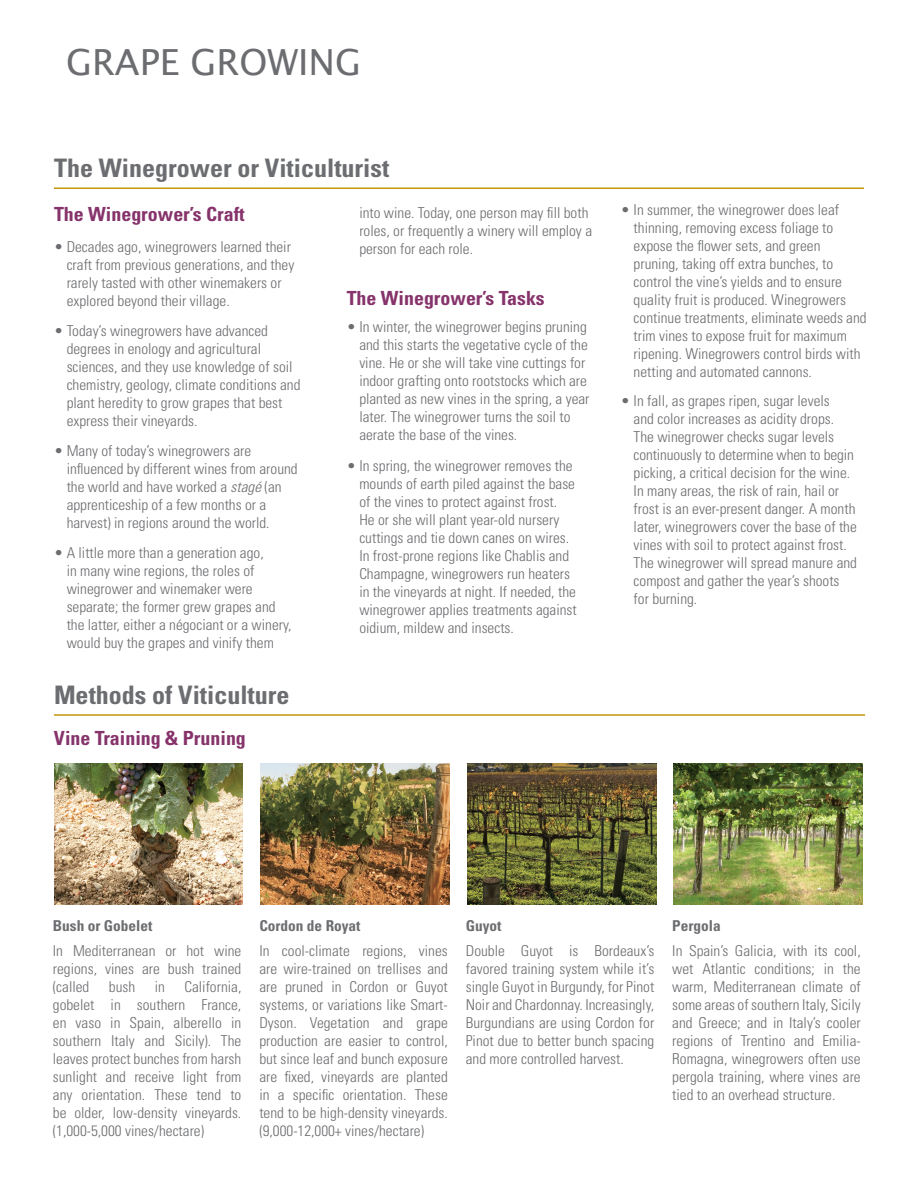
<style>
.page{position:relative;width:918px;height:1188px;background:#fff}
.page>*{position:absolute;margin:0;border:0;box-sizing:border-box;transform-origin:0 0}
.t1{font:36px "Lucida Grande";color:#6c6d70}
.t2{font:700 condensed 25.5px "Univers LT Std";color:#6c6d70}
.t3{font:700 condensed 19.5px "Univers LT Std";color:#86336b}
.t4{font:300 condensed 15px/18px "Univers LT Std";color:#6c6d70}
.t5{font:700 condensed 15px "Univers LT Std";color:#6c6d70}
.s1{font-style:italic}
</style>
<div class="page">
<hr style="left:54px;top:188px;width:810px;height:1px;background:#c49608">
<img style="left:674px;top:764px;width:189px;height:140px">
<img style="left:54px;top:764px;width:189px;height:140px">
<hr style="left:54px;top:714px;width:811px;height:2px;background:#c49608">
<img style="left:467px;top:764px;width:189px;height:140px">
<img style="left:261px;top:764px;width:189px;height:140px">
<h1 class="t1" style="left:66px;top:42px;width:291px">GRAPE GROWING</h1>
<h2 class="t2" style="left:54px;top:153px;width:337px">The Winegrower or Viticulturist</h2>
<h3 class="t3" style="left:54px;top:203px;width:192px">The Winegrower’s Craft</h3>
<p class="t4" style="left:67px;top:238px;width:229px;text-indent:-13px">• Decades ago, winegrowers learned their craft from previous generations, and they rarely tasted with other winemakers or explored beyond their village.</p>
<p class="t4" style="left:67px;top:322px;width:235px;text-indent:-13px">• Today’s winegrowers have advanced degrees in enology and agricultural sciences, and they use knowledge of soil chemistry, geology, climate conditions and plant heredity to grow grapes that best express their vineyards.</p>
<p class="t4" style="left:67px;top:442px;width:233px;text-indent:-13px">• Many of today’s winegrowers are influenced by different wines from around the world and have worked a <span class="s1">stagé</span> (an apprenticeship of a few months or a harvest) in regions around the world.</p>
<p class="t4" style="left:67px;top:544px;width:226px;text-indent:-13px">• A little more than a generation ago,<br>in many wine regions, the roles of winegrower and winemaker were separate; the former grew grapes and the latter, either a négociant or a winery, would buy the grapes and vinify them</p>
<h2 class="t2" style="left:54px;top:680px;width:237px">Methods of Viticulture</h2>
<h3 class="t3" style="left:54px;top:726px;width:193px">Vine Training &amp; Pruning</h3>
<p class="t4" style="left:359px;top:204px;width:234px">into wine. Today, one person may fill both roles, or frequently a winery will employ a person for each role.</p>
<h3 class="t3" style="left:347px;top:286px;width:200px">The Winegrower’s Tasks</h3>
<p class="t4" style="left:359px;top:318px;width:232px;text-indent:-13px">• In winter, the winegrower begins pruning and this starts the vegetative cycle of the vine. He or she will take vine cuttings for indoor grafting onto rootstocks which are planted as new vines in the spring, a year later. The winegrower turns the soil to aerate the base of the vines.</p>
<p class="t4" style="left:359px;top:457px;width:219px;text-indent:-13px">• In spring, the winegrower removes the mounds of earth piled against the base of the vines to protect against frost.<br>He or she will plant year-old nursery cuttings and tie down canes on wires.<br>In frost-prone regions like Chablis and Champagne, winegrowers run heaters in the vineyards at night. If needed, the winegrower applies treatments against oidium, mildew and insects.</p>
<p class="t4" style="left:634px;top:200px;width:235px;text-indent:-13px">• In summer, the winegrower does leaf thinning, removing excess foliage to expose the flower sets, and green pruning, taking off extra bunches, to control the vine’s yields and to ensure quality fruit is produced. Winegrowers continue treatments, eliminate weeds and trim vines to expose fruit for maximum ripening. Winegrowers control birds with netting and automated cannons.</p>
<p class="t4" style="left:634px;top:391px;width:225px;text-indent:-13px">• In fall, as grapes ripen, sugar levels<br>and color increases as acidity drops.<br>The winegrower checks sugar levels continuously to determine when to begin picking, a critical decision for the wine.<br>In many areas, the risk of rain, hail or frost is an ever-present danger. A month later, winegrowers cover the base of the vines with soil to protect against frost.<br>The winegrower will spread manure and compost and gather the year’s shoots for burning.</p>
<p class="t5" style="left:53px;top:917px;width:101px">Bush or Gobelet</p>
<p class="t4" style="left:53px;top:942px;width:190px;text-align:justify">In Mediterranean or hot wine regions, vines are bush trained (called</p>
<p class="t4" style="left:53px;top:978px;width:190px;text-align:justify;text-indent:132px">California, gobelet in southern France, en vaso in Spain, alberello in southern Italy and Sicily). The leaves protect bunches from harsh sunlight and receive light from any orientation. These tend to be older, low-density vineyards. (1,000-5,000 vines/hectare)</p>
<p class="t4" style="left:109px;top:978px;width:28px">bush</p>
<p class="t4" style="left:155px;top:978px;width:12px">in</p>
<p class="t5" style="left:259px;top:917px;width:103px">Cordon de Royat</p>
<p class="t4" style="left:259px;top:942px;width:190px;text-align:justify">In cool-climate regions, vines are wire-trained on trellises and are pruned in Cordon or Guyot systems, or variations like Smart-Dyson. Vegetation and grape production are easier to control, but since leaf and bunch exposure are fixed, vineyards are planted in a specific orientation. These tend to be high-density vineyards. (9,000-12,000+ vines/hectare)</p>
<p class="t5" style="left:466px;top:917px;width:37px">Guyot</p>
<p class="t4" style="left:466px;top:942px;width:190px;text-align:justify">Double Guyot is Bordeaux’s favored training system while it’s single Guyot in Burgundy, for Pinot Noir and Chardonnay. Increasingly, Burgundians are using Cordon for Pinot due to better bunch spacing and more controlled harvest.</p>
<p class="t5" style="left:672px;top:917px;width:50px">Pergola</p>
<p class="t4" style="left:672px;top:942px;width:190px;text-align:justify">In Spain’s Galicia, with its cool, wet Atlantic conditions; in the warm, Mediterranean climate of some areas of southern Italy, Sicily and Greece; and in Italy’s cooler regions of Trentino and Emilia-Romagna, winegrowers often use pergola training, where vines are tied to an overhead structure.</p>
</div>
